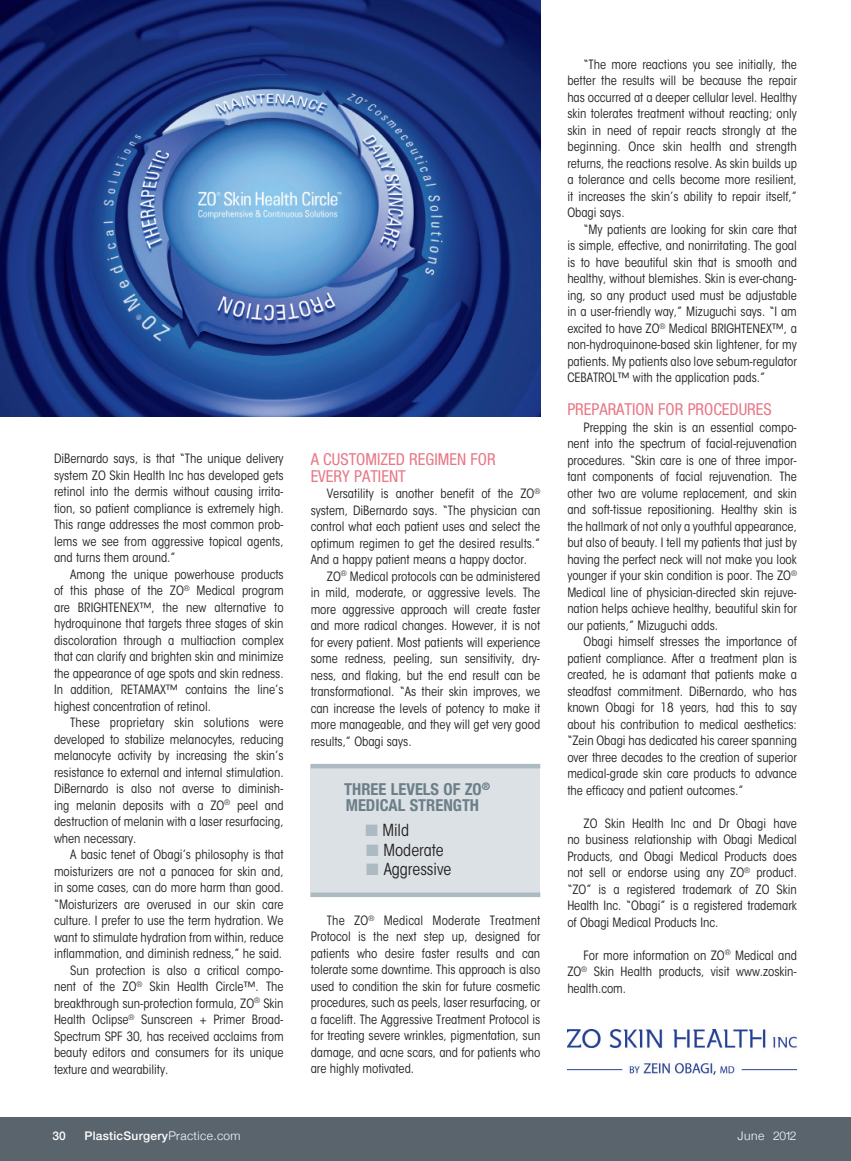
<style>
.page{position:relative;width:851px;height:1161px;background:#fff}
.page>*{position:absolute;margin:0;border:0;box-sizing:border-box;transform-origin:0 0}
.insert_subhead{font:condensed 16.5px/16.2px "Helvetica Neue LT Std";color:#e77887}
.insert_subhead-2{font:700 condensed 16.5px/16.2px "Helvetica Neue LT Std";color:#6c7f88}
.INSERT_BODY{font:condensed 16.5px "ITC Avant Garde Std";color:#231f20}
.INSERT_BODY-2{font:condensed 12.75px/16.5px "ITC Avant Garde Std";color:#231f20;text-align:justify}
.t1{font:500 12px "Helvetica Neue LT Std";letter-spacing:.02em;color:#fff}
.t2{font:300 12px "Helvetica Neue";letter-spacing:.01em;color:#fff}
.s1{color:#acbac1}
.s2{font-family:"Helvetica Neue";font-weight:300}
</style>
<div class="page">
<div style="left:0;top:1117px;width:850px;height:44px;background:#59646d"></div>
<div style="left:310px;top:764px;width:230px;height:133px;background:#dbe1e5"></div>
<hr style="left:310px;top:893px;width:230px;height:4px;background:#acbac1">
<hr style="left:310px;top:764px;width:230px;height:4px;background:#acbac1">
<img style="left:0;top:0;width:540px;height:417px">
<img style="left:567px;top:1029px;width:229px;height:45px">
<p class="INSERT_BODY-2" style="left:54px;top:450px;width:231px">DiBernardo says, is that “The unique delivery system ZO Skin Health Inc has developed gets retinol into the dermis without causing irrita&shy;tion, so patient compliance is extremely high.<br>This range addresses the most common prob&shy;lems we see from aggressive topical agents, and turns them around.”</p>
<p class="INSERT_BODY-2" style="left:54px;top:566px;width:231px;text-indent:16px">Among the unique powerhouse products of this phase of the ZO<sup>®</sup> Medical program are BRIGHTENEX™, the new alternative to hydroquinone that targets three stages of skin discoloration through a multiaction complex that can clarify and brighten skin and minimize the appearance of age spots and skin redness.<br>In addition, RETAMAX™ contains the line’s highest concentration of retinol.</p>
<p class="INSERT_BODY-2" style="left:54px;top:714px;width:231px;text-indent:16px">These proprietary skin solutions were developed to stabilize melanocytes, reducing melanocyte activity by increasing the skin’s resistance to external and internal stimulation.<br>DiBernardo is also not averse to diminish&shy;ing melanin deposits with a ZO<sup>®</sup> peel and destruction of melanin with a laser resurfacing, when necessary.</p>
<p class="INSERT_BODY-2" style="left:54px;top:846px;width:231px;text-indent:16px">A basic tenet of Obagi’s philosophy is that moisturizers are not a panacea for skin and, in some cases, can do more harm than good. “Moisturizers are overused in our skin care culture. I prefer to use the term hydration. We want to stimulate hydration from within, reduce inflammation, and diminish redness,” he said.</p>
<p class="INSERT_BODY-2" style="left:54px;top:962px;width:231px;text-indent:16px">Sun protection is also a critical compo&shy;nent of the ZO<sup>®</sup> Skin Health Circle™. The breakthrough sun-protection formula, ZO<sup>®</sup> Skin Health Oclipse<sup>®</sup> Sunscreen + Primer Broad-Spectrum SPF 30, has received acclaims from beauty editors and consumers for its unique texture and wearability.</p>
<p class="insert_subhead" style="left:310px;top:451px;width:186px">A CUSTOMIZED REGIMEN FOR<br>EVERY PATIENT</p>
<p class="INSERT_BODY-2" style="left:310px;top:485px;width:231px;text-indent:16px">Versatility is another benefit of the ZO<sup>® </sup>system, DiBernardo says. “The physician can control what each patient uses and select the optimum regimen to get the desired results.” And a happy patient means a happy doctor.</p>
<p class="INSERT_BODY-2" style="left:310px;top:568px;width:231px;text-indent:16px">ZO<sup>®</sup> Medical protocols can be administered in mild, moderate, or aggressive levels. The more aggressive approach will create faster and more radical changes. However, it is not for every patient. Most patients will experience some redness, peeling, sun sensitivity, dry&shy;ness, and flaking, but the end result can be transformational. “As their skin improves, we can increase the levels of potency to make it more manageable, and they will get very good results,” Obagi says.</p>
<p class="insert_subhead-2" style="left:344px;top:781px;width:147px">THREE LEVELS OF ZO<sup>®<br></sup>MEDICAL STRENGTH</p>
<p class="INSERT_BODY" style="left:365px;top:821px;width:45px"><span class="s1">■</span> Mild</p>
<p class="INSERT_BODY" style="left:366px;top:840px;width:79px"><span class="s1">■</span> Moderate</p>
<p class="INSERT_BODY" style="left:366px;top:860px;width:87px"><span class="s1">■</span> Aggressive</p>
<p class="INSERT_BODY-2" style="left:310px;top:912px;width:231px;text-indent:16px">The ZO<sup>®</sup> Medical Moderate Treatment Protocol is the next step up, designed for patients who desire faster results and can tolerate some downtime. This approach is also used to condition the skin for future cosmetic procedures, such as peels, laser resurfacing, or a facelift. The Aggressive Treatment Protocol is for treating severe wrinkles, pigmentation, sun damage, and acne scars, and for patients who are highly motivated.</p>
<p class="INSERT_BODY-2" style="left:567px;top:56px;width:231px;text-indent:16px">“The more reactions you see initially, the better the results will be because the repair has occurred at a deeper cellular level. Healthy skin tolerates treatment without reacting; only skin in need of repair reacts strongly at the beginning. Once skin health and strength returns, the reactions resolve. As skin builds up a tolerance and cells become more resilient, it increases the skin’s ability to repair itself,” Obagi says.</p>
<p class="INSERT_BODY-2" style="left:567px;top:221px;width:231px;text-indent:16px">“My patients are looking for skin care that is simple, effective, and nonirritating. The goal is to have beautiful skin that is smooth and healthy, without blemishes. Skin is ever-chang&shy;ing, so any product used must be adjustable in a user-friendly way,” Mizuguchi says. “I am excited to have ZO<sup>®</sup> Medical BRIGHTENEX™, a non-hydroquinone-based skin lightener, for my patients. My patients also love sebum-regulator CEBATROL™ with the application pads.”</p>
<p class="insert_subhead" style="left:567px;top:401px;width:205px">PREPARATION FOR PROCEDURES</p>
<p class="INSERT_BODY-2" style="left:567px;top:419px;width:231px;text-indent:16px">Prepping the skin is an essential compo&shy;nent into the spectrum of facial-rejuvenation procedures. “Skin care is one of three impor&shy;tant components of facial rejuvenation. The other two are volume replacement, and skin and soft-tissue repositioning. Healthy skin is the hallmark of not only a youthful appearance, but also of beauty. I tell my patients that just by having the perfect neck will not make you look younger if your skin condition is poor. The ZO<sup>® </sup>Medical line of physician-directed skin rejuve&shy;nation helps achieve healthy, beautiful skin for our patients,” Mizuguchi adds.</p>
<p class="INSERT_BODY-2" style="left:567px;top:633px;width:231px;text-indent:16px">Obagi himself stresses the importance of patient compliance. After a treatment plan is created, he is adamant that patients make a steadfast commitment. DiBernardo, who has known Obagi for 18 years, had this to say about his contribution to medical aesthetics: “Zein Obagi has dedicated his career spanning over three decades to the creation of superior medical-grade skin care products to advance the efficacy and patient outcomes.”</p>
<p class="INSERT_BODY-2" style="left:567px;top:815px;width:231px;text-indent:16px">ZO Skin Health Inc and Dr Obagi have no business relationship with Obagi Medical Products, and Obagi Medical Products does not sell or endorse using any ZO<sup>®</sup> product. “ZO” is a registered trademark of ZO Skin Health Inc. “Obagi” is a registered trademark of Obagi Medical Products Inc.</p>
<p class="INSERT_BODY-2" style="left:567px;top:947px;width:231px;text-indent:16px">For more information on ZO<sup>®</sup> Medical and ZO<sup>®</sup> Skin Health products, visit www.zoskin&shy;health.com.</p>
<p class="t1" style="left:52px;top:1129px;width:15px">30</p>
<p class="t1" style="left:84px;top:1129px;width:158px">PlasticSurgery<span class="s2">Practice.com</span></p>
<p class="t2" style="left:737px;top:1129px;width:61px">June 2012</p>
</div>
